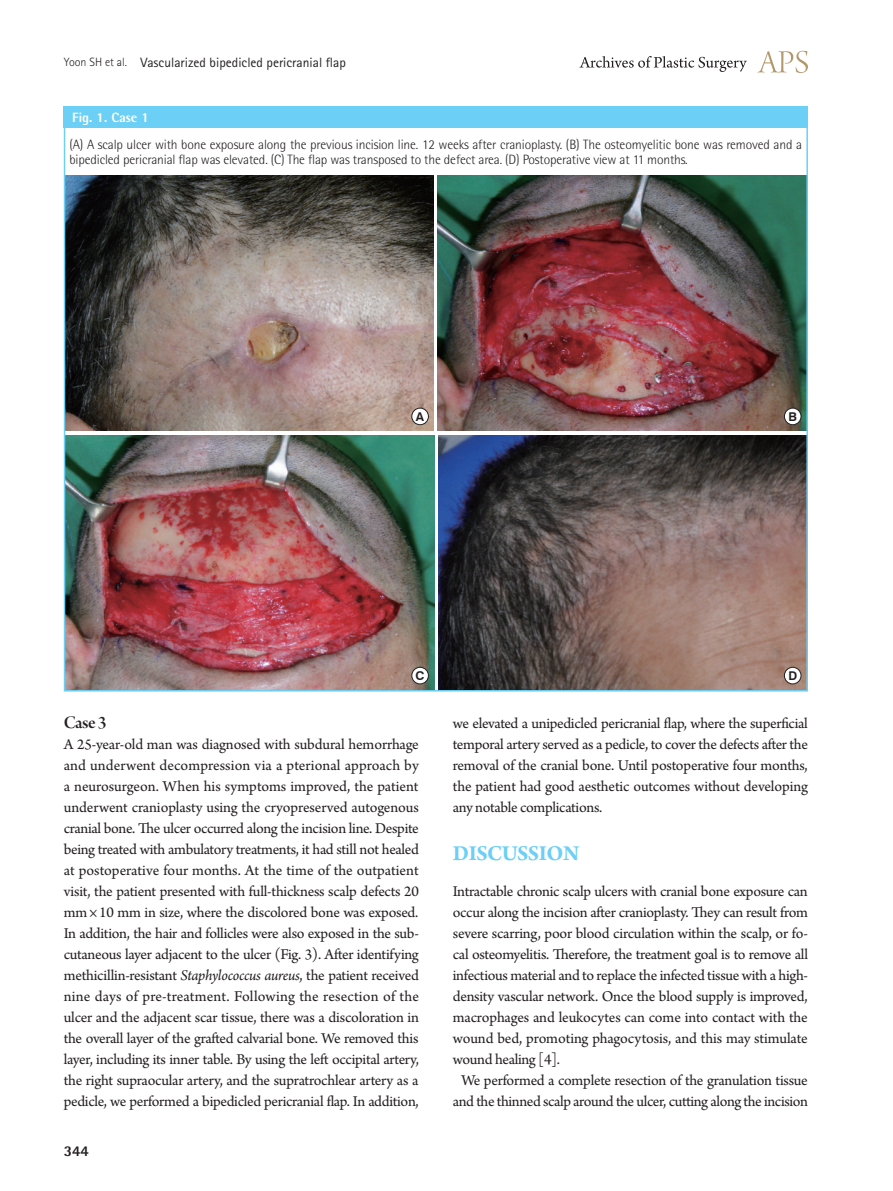
<style>
.page{position:relative;width:893px;height:1191px;background:#fff}
.page>*{position:absolute;margin:0;border:0;box-sizing:border-box;transform-origin:0 0}
.대제목{font:700 22.5px "Arno Pro";letter-spacing:-.02em;color:#6bcff6}
.중제목{font:18.75px "Arno Pro Smbd Display";color:#231f20}
.본문_성형{font:15.75px/21px "Arno Pro";letter-spacing:-.02em;color:#231f20;text-align:justify}
.t1{font:800 15px "Rotis Semi Sans Std";color:#231f20}
.그림__표-설명{font:300 13.5px/15px "Rotis Semi Sans Std";letter-spacing:-.01em;color:#231f20}
.t2{font:13.5px "Rotis Sans Serif Std";color:#231f20}
.표_그림_제목_볼드{font:800 13.5px "Rotis Semi Sans Std";color:#fff}
.t3{font:700 12.15px "Swiss 721 BT";color:#231f20}
.s1{font-weight:300;font-size:12px}
.s2{font-style:italic}
</style>
<div class="page">
<svg style="left:757px;top:51px;width:51px;height:22px"></svg>
<svg style="left:579px;top:56px;width:168px;height:16px"></svg>
<img style="left:67px;top:176px;width:367px;height:255px">
<img style="left:438px;top:176px;width:367px;height:255px">
<div style="left:412px;top:408px;width:16px;height:17px;background:#fff;border-radius:50%"></div>
<div style="left:412px;top:408px;width:17px;height:17px;border:1px solid #231f20;border-radius:50%"></div>
<div style="left:784px;top:408px;width:17px;height:17px;background:#fff;border-radius:50%"></div>
<div style="left:784px;top:408px;width:17px;height:17px;border:1px solid #231f20;border-radius:50%"></div>
<img style="left:67px;top:435px;width:367px;height:253px">
<img style="left:439px;top:435px;width:366px;height:253px">
<div style="left:412px;top:667px;width:16px;height:17px;background:#fff;border-radius:50%"></div>
<div style="left:412px;top:667px;width:17px;height:17px;border:1px solid #231f20;border-radius:50%"></div>
<div style="left:784px;top:667px;width:17px;height:17px;background:#fff;border-radius:50%"></div>
<div style="left:784px;top:667px;width:17px;height:17px;border:1px solid #231f20;border-radius:50%"></div>
<div style="left:64px;top:106px;width:744px;height:22px;background:#6bcff6"></div>
<p class="t2" style="left:64px;top:54px;width:284px"><span class="s1">Yoon SH et al.</span> Vascularized bipedicled pericranial flap</p>
<p class="표_그림_제목_볼드" style="left:72px;top:108px;width:78px">Fig. 1. Case 1</p>
<p class="그림__표-설명" style="left:69px;top:137px;width:734px">(A) A scalp ulcer with bone exposure along the previous incision line. 12 weeks after cranioplasty. (B) The osteomyelitic bone was removed and a bipedicled pericranial flap was elevated. (C) The flap was transposed to the defect area. (D) Postoperative view at 11 months.</p>
<p class="t3" style="left:416px;top:409px;width:10px">A</p>
<p class="t3" style="left:788px;top:409px;width:10px">B</p>
<p class="t3" style="left:416px;top:668px;width:10px">C</p>
<p class="t3" style="left:788px;top:668px;width:10px">D</p>
<p class="중제목" style="left:64px;top:712px;width:44px">Case 3</p>
<p class="본문_성형" style="left:64px;top:735px;width:357px">A 25-year-old man was diagnosed with subdural hemorrhage and underwent decompression via a pterional approach by a neurosurgeon. When his symptoms improved, the patient underwent cranioplasty using the cryopreserved autogenous cranial bone. The ulcer occurred along the incision line. Despite being treated with ambulatory treatments, it had still not healed at postoperative four months. At the time of the outpatient visit, the patient presented with full-thickness scalp defects 20 mm × 10 mm in size, where the discolored bone was exposed.<br>In addition, the hair and follicles were also exposed in the sub&shy;cutaneous layer adjacent to the ulcer (Fig. 3). After identifying methicillin-resistant <span class="s2">Staphylococcus aureus</span>, the patient received nine days of pre-treatment. Following the resection of the ulcer and the adjacent scar tissue, there was a discoloration in the overall layer of the grafted calvarial bone. We removed this layer, including its inner table. By using the left occipital artery, the right supraocular artery, and the supratrochlear artery as a pedicle, we performed a bipedicled pericranial flap. In addition,</p>
<p class="t1" style="left:64px;top:1141px;width:27px">344</p>
<p class="본문_성형" style="left:453px;top:714px;width:357px">we elevated a unipedicled pericranial flap, where the superficial temporal artery served as a pedicle, to cover the defects after the removal of the cranial bone. Until postoperative four months, the patient had good aesthetic outcomes without developing any notable complications.</p>
<p class="대제목" style="left:453px;top:840px;width:128px">DISCUSSION</p>
<p class="본문_성형" style="left:453px;top:882px;width:357px">Intractable chronic scalp ulcers with cranial bone exposure can occur along the incision after cranioplasty. They can result from severe scarring, poor blood circulation within the scalp, or fo&shy;cal osteomyelitis. Therefore, the treatment goal is to remove all infectious material and to replace the infected tissue with a high&shy;density vascular network. Once the blood supply is improved, macrophages and leukocytes can come into contact with the wound bed, promoting phagocytosis, and this may stimulate wound healing [4].</p>
<p class="본문_성형" style="left:453px;top:1071px;width:357px;text-align:center">We performed a complete resection of the granulation tissue and the thinned scalp around the ulcer, cutting along the incision</p>
</div>
